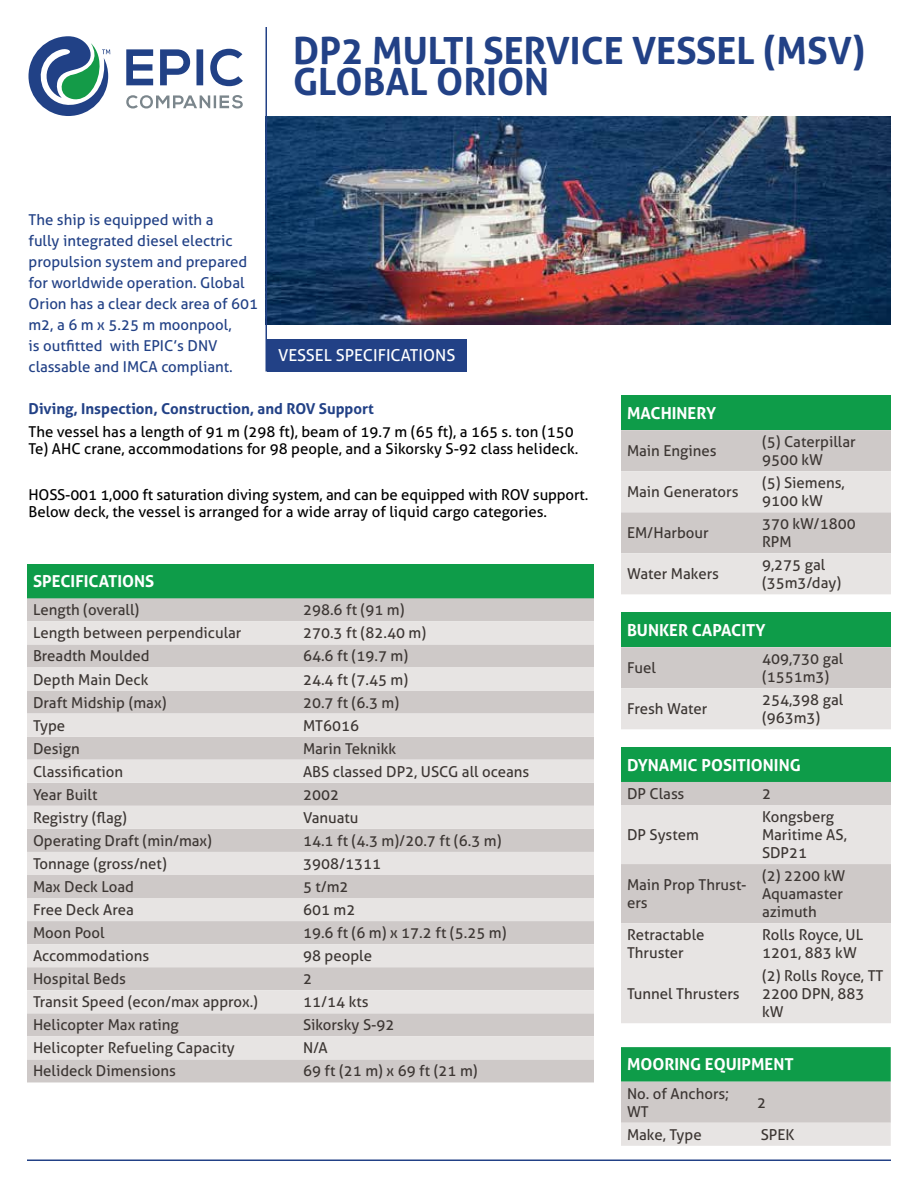
<style>
.page{position:relative;width:918px;height:1188px;background:#fff}
.page>*{position:absolute;margin:0;border:0;box-sizing:border-box;transform-origin:0 0}
.t1{font:700 37.5px/31.5px "Aller";color:#224186}
.t2{font:700 16.5px "Aller";color:#fff}
.t3{font:16.5px "Aller";color:#fff}
.t4{font:15px/18px "Aller";color:#3c3633}
.t5{font:15px/16.5px "Aller";color:#000}
.t6{font:15px/21px "Aller";color:#224186}
.t7{font:700 15px "Aller";color:#224186}
</style>
<div class="page">
<img style="left:267px;top:116px;width:624px;height:208px">
<svg style="left:126px;top:95px;width:117px;height:14px"></svg>
<svg style="left:126px;top:49px;width:117px;height:37px"></svg>
<svg style="left:28px;top:36px;width:82px;height:80px"></svg>
<hr style="left:266px;top:27px;width:1px;height:345px;background:#224186">
<div style="left:267px;top:339px;width:200px;height:33px;background:#224186"></div>
<div style="left:27px;top:564px;width:567px;height:34px;background:#0e9c49"></div>
<div style="left:27px;top:598px;width:567px;height:484px;background:#cec9c8"></div>
<svg style="left:27px;top:621px;width:567px;height:438px;background:#dbd7d6"></svg>
<hr style="left:27px;top:1160px;width:864px;height:1px;background:#224186">
<div style="left:621px;top:396px;width:270px;height:34px;background:#0e9c49"></div>
<svg style="left:621px;top:430px;width:270px;height:164px;background:#dad6d5"></svg>
<div style="left:621px;top:613px;width:270px;height:34px;background:#0e9c49"></div>
<svg style="left:621px;top:647px;width:270px;height:82px;background:#dad6d5"></svg>
<div style="left:621px;top:747px;width:270px;height:35px;background:#0e9c49"></div>
<div style="left:621px;top:782px;width:270px;height:23px;background:#cec9c8"></div>
<svg style="left:621px;top:805px;width:270px;height:218px;background:#e0dcdb"></svg>
<svg style="left:621px;top:1047px;width:270px;height:99px;background:#91c0a2"></svg>
<h1 class="t1" style="left:293px;top:35px;width:574px">DP2 MULTI SERVICE VESSEL (MSV)<br>GLOBAL ORION</h1>
<p class="t6" style="left:28px;top:209px;width:231px">The ship is equipped with a<br>fully integrated diesel electric propulsion system and prepared for worldwide operation. Global<br>Orion has a clear deck area of 601 m2, a 6 m x 5.25 m moonpool,<br>is outfitted with EPIC’s DNV classable and IMCA compliant.</p>
<p class="t3" style="left:278px;top:346px;width:179px">VESSEL SPECIFICATIONS</p>
<p class="t7" style="left:28px;top:399px;width:347px">Diving, Inspection, Construction, and ROV Support</p>
<p class="t5" style="left:28px;top:424px;width:551px">The vessel has a length of 91 m (298 ft), beam of 19.7 m (65 ft), a 165 s. ton (150<br>Te) AHC crane, accommodations for 98 people, and a Sikorsky S-92 class helideck.</p>
<p class="t5" style="left:28px;top:487px;width:561px">HOSS-001 1,000 ft saturation diving system, and can be equipped with ROV support.<br>Below deck, the vessel is arranged for a wide array of liquid cargo categories.</p>
<p class="t2" style="left:33px;top:571px;width:123px">SPECIFICATIONS</p>
<p class="t4" style="left:33px;top:601px;width:108px">Length (overall)</p>
<p class="t4" style="left:303px;top:601px;width:103px">298.6 ft (91 m)</p>
<p class="t4" style="left:33px;top:624px;width:210px">Length between perpendicular</p>
<p class="t4" style="left:303px;top:624px;width:125px">270.3 ft (82.40 m)</p>
<p class="t4" style="left:33px;top:647px;width:118px">Breadth Moulded</p>
<p class="t4" style="left:303px;top:647px;width:107px">64.6 ft (19.7 m)</p>
<p class="t4" style="left:33px;top:670px;width:117px">Depth Main Deck</p>
<p class="t4" style="left:303px;top:670px;width:107px">24.4 ft (7.45 m)</p>
<p class="t4" style="left:33px;top:693px;width:135px">Draft Midship (max)</p>
<p class="t4" style="left:303px;top:693px;width:98px">20.7 ft (6.3 m)</p>
<p class="t4" style="left:33px;top:716px;width:34px">Type</p>
<p class="t4" style="left:303px;top:716px;width:58px">MT6016</p>
<p class="t4" style="left:33px;top:739px;width:48px">Design</p>
<p class="t4" style="left:303px;top:739px;width:95px">Marin Teknikk</p>
<p class="t4" style="left:33px;top:762px;width:92px">Classification</p>
<p class="t4" style="left:303px;top:762px;width:228px">ABS classed DP2, USCG all oceans</p>
<p class="t4" style="left:33px;top:785px;width:66px">Year Built</p>
<p class="t4" style="left:303px;top:785px;width:37px">2002</p>
<p class="t4" style="left:33px;top:809px;width:95px">Registry (flag)</p>
<p class="t4" style="left:303px;top:809px;width:57px">Vanuatu</p>
<p class="t4" style="left:33px;top:832px;width:181px">Operating Draft (min/max)</p>
<p class="t4" style="left:303px;top:832px;width:200px">14.1 ft (4.3 m)/20.7 ft (6.3 m)</p>
<p class="t4" style="left:33px;top:855px;width:135px">Tonnage (gross/net)</p>
<p class="t4" style="left:303px;top:855px;width:80px">3908/1311</p>
<p class="t4" style="left:33px;top:878px;width:103px">Max Deck Load</p>
<p class="t4" style="left:303px;top:878px;width:47px">5 t/m2</p>
<p class="t4" style="left:33px;top:901px;width:102px">Free Deck Area</p>
<p class="t4" style="left:303px;top:901px;width:54px">601 m2</p>
<p class="t4" style="left:33px;top:924px;width:73px">Moon Pool</p>
<p class="t4" style="left:303px;top:924px;width:205px">19.6 ft (6 m) x 17.2 ft (5.25 m)</p>
<p class="t4" style="left:33px;top:947px;width:118px">Accommodations</p>
<p class="t4" style="left:303px;top:947px;width:71px">98 people</p>
<p class="t4" style="left:33px;top:970px;width:94px">Hospital Beds</p>
<p class="t4" style="left:303px;top:970px;width:10px">2</p>
<p class="t4" style="left:33px;top:993px;width:227px">Transit Speed (econ/max approx.)</p>
<p class="t4" style="left:303px;top:993px;width:67px">11/14 kts</p>
<p class="t4" style="left:33px;top:1016px;width:147px">Helicopter Max rating</p>
<p class="t4" style="left:303px;top:1016px;width:93px">Sikorsky S-92</p>
<p class="t4" style="left:33px;top:1039px;width:203px">Helicopter Refueling Capacity</p>
<p class="t4" style="left:303px;top:1039px;width:26px">N/A</p>
<p class="t4" style="left:33px;top:1062px;width:144px">Helideck Dimensions</p>
<p class="t4" style="left:303px;top:1062px;width:176px">69 ft (21 m) x 69 ft (21 m)</p>
<p class="t2" style="left:627px;top:403px;width:91px">MACHINERY</p>
<p class="t4" style="left:627px;top:442px;width:91px">Main Engines</p>
<p class="t4" style="left:762px;top:433px;width:95px">(5) Caterpillar<br>9500 kW</p>
<p class="t4" style="left:627px;top:483px;width:113px">Main Generators</p>
<p class="t4" style="left:762px;top:474px;width:84px">(5) Siemens,<br>9100 kW</p>
<p class="t4" style="left:627px;top:524px;width:83px">EM/Harbour</p>
<p class="t4" style="left:762px;top:515px;width:95px">370 kW/1800<br>RPM</p>
<p class="t4" style="left:627px;top:565px;width:93px">Water Makers</p>
<p class="t4" style="left:762px;top:556px;width:81px">9,275 gal (35m3/day)</p>
<p class="t2" style="left:627px;top:620px;width:140px">BUNKER CAPACITY</p>
<p class="t4" style="left:627px;top:659px;width:30px">Fuel</p>
<p class="t4" style="left:762px;top:650px;width:83px">409,730 gal (1551m3)</p>
<p class="t4" style="left:627px;top:700px;width:82px">Fresh Water</p>
<p class="t4" style="left:762px;top:691px;width:83px">254,398 gal (963m3)</p>
<p class="t2" style="left:627px;top:755px;width:175px">DYNAMIC POSITIONING</p>
<p class="t4" style="left:627px;top:785px;width:59px">DP Class</p>
<p class="t4" style="left:762px;top:785px;width:10px">2</p>
<p class="t4" style="left:627px;top:826px;width:73px">DP System</p>
<p class="t4" style="left:762px;top:808px;width:86px">Kongsberg<br>Maritime AS,<br>SDP21</p>
<p class="t4" style="left:627px;top:876px;width:121px">Main Prop Thrust&shy;ers</p>
<p class="t4" style="left:762px;top:867px;width:85px">(2) 2200 kW<br>Aquamaster azimuth</p>
<p class="t4" style="left:627px;top:926px;width:79px">Retractable<br>Thruster</p>
<p class="t4" style="left:762px;top:926px;width:103px">Rolls Royce, UL<br>1201, 883 kW</p>
<p class="t4" style="left:627px;top:985px;width:114px">Tunnel Thrusters</p>
<p class="t4" style="left:762px;top:967px;width:123px">(2) Rolls Royce, TT<br>2200 DPN, 883 kW</p>
<p class="t2" style="left:627px;top:1054px;width:168px">MOORING EQUIPMENT</p>
<p class="t4" style="left:627px;top:1084px;width:104px">No. of Anchors;<br>WT</p>
<p class="t4" style="left:757px;top:1093px;width:10px">2</p>
<p class="t4" style="left:627px;top:1125px;width:76px">Make, Type</p>
<p class="t4" style="left:761px;top:1125px;width:35px">SPEK</p>
</div>
